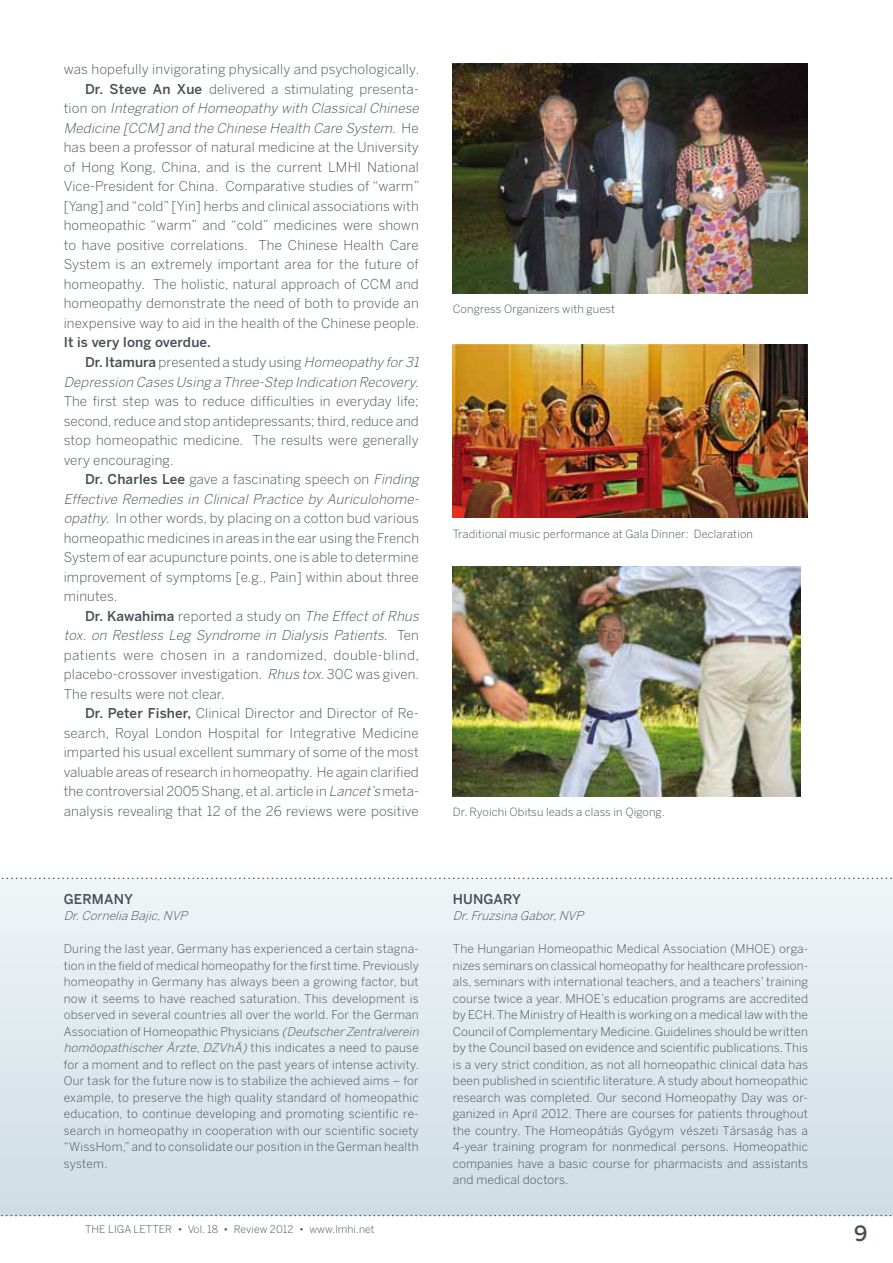
<style>
.page{position:relative;width:893px;height:1263px;background:#fff}
.page>*{position:absolute;margin:0;border:0;box-sizing:border-box;transform-origin:0 0}
.t1{font:500 21px "Benton Sans";color:#445052}
.t2{font:300 13.5px/19.5px "Benton Sans";letter-spacing:.01em;color:#445153;text-align:justify}
.t3{font:italic 300 13.5px "Benton Sans";color:#445153}
.t4{font:500 13.5px "Benton Sans";letter-spacing:.01em;color:#445153}
.t5{font:500 13.5px "Benton Sans";letter-spacing:.01em;color:#445052}
.t6{font:300 12px/16.5px "Benton Sans";letter-spacing:.02em;color:#445153;text-align:justify}
.t7{font:italic 300 12px "Benton Sans";color:#445153}
.t8{font:300 11.25px "Benton Sans";letter-spacing:.01em;color:#445153}
.t9{font:300 10.5px "Benton Sans";letter-spacing:.01em;color:#445153}
.s1{font-weight:500}
.s2{font-style:italic}
</style>
<div class="page">
<div style="left:0;top:878px;width:893px;height:337px;background:linear-gradient(to bottom,#f0f5f7,#cedde5)"></div>
<svg style="left:0;top:1215px;width:893px;height:1px"></svg>
<svg style="left:0;top:878px;width:893px;height:1px"></svg>
<img style="left:453px;top:64px;width:355px;height:229px">
<img style="left:453px;top:344px;width:355px;height:174px">
<img style="left:453px;top:566px;width:347px;height:230px">
<p class="t2" style="left:64px;top:60px;width:360px;text-align:right">was hopefully invigorating physically and psychologically.<br><span class="s1">Dr. Steve An Xue</span> delivered a stimulating presenta-<br>t i o n o n <span class="s2">Integration ofHomeopathy with ClassicalChinese Medicine [CCM]and the Chinese Health Care System.</span> H e has been a professor of natural medicine at the University of Hong Kong, China, and is the current LMHI National Vice-President for China. Comparative studies of “warm” [Yang] and “cold” [Yin] herbs and clinical associations with homeopathic “warm” and “cold” medicines were shown to have positive correlations. The Chinese Health Care System is an extremely important area for the future of homeopathy. The holistic, natural approach of CCM and homeopathy demonstrate the need of both to provide an inexpensive way to aid in the health of the Chinese people.</p>
<p class="t4" style="left:64px;top:334px;width:149px">It is very long overdue.</p>
<p class="t2" style="left:85px;top:352px;width:339px"><span class="s1">Dr. Itamura</span> presented a study using <span class="s2">Homeopathy for31</span></p>
<p class="t3" style="left:64px;top:374px;width:360px">Depression Cases Using a Three-Step Indication Recovery.</p>
<p class="t2" style="left:64px;top:391px;width:357px">The first step was to reduce difficulties in everyday life; second, reduce and stop antidepressants; third, reduce and stop homeopathic medicine. The results were generally very encouraging.</p>
<p class="t2" style="left:64px;top:469px;width:360px;text-align:left;text-indent:21px"><span class="s1">Dr. Charles Lee</span> gave a fascinating speech on <span class="s2">Finding Effective Remedies in Clinical Practice by Auriculohome&shy;opathy.</span> In other words, by placing on a cotton bud various homeopathic medicines in areas in the ear using the French System of ear acupuncture points, one is able to determine improvement of symptoms [e.g., Pain] within about three minutes.</p>
<p class="t2" style="left:64px;top:606px;width:360px;text-align:left;text-indent:21px"><span class="s1">Dr. Kawahima</span> reported a study on <span class="s2">The EffectofRhus tox. on Restless Leg Syndrome in Dialysis Patients.</span> Te n patients were chosen in a randomized, double-blind, placebo-crossover investigation. <span class="s2">Rhus tox.</span>30C was given.<br>The results were not clear.</p>
<p class="t2" style="left:64px;top:703px;width:357px;text-indent:21px"><span class="s1">Dr. Peter Fisher,</span> Clinical Director and Director of Re&shy;search, Royal London Hospital for Integrative Medicine imparted his usual excellent summary of some of the most valuable areas of research in homeopathy. He again clarified the controversial 2005 Shang, et al. article in <span class="s2">Lancet’s</span> meta&shy;analysis revealing that 12 of the 26 reviews were positive</p>
<p class="t5" style="left:64px;top:891px;width:11px">Germany</p>
<p class="t7" style="left:64px;top:909px;width:129px">Dr.CorneliaBajic,NVP</p>
<p class="t6" style="left:64px;top:940px;width:359px;text-align:left">During the last year, Germany has experienced a certain stagna&shy;tion in the field of medical homeopathy for the first time. Previously homeopathy in Germany has always been a growing factor, but now it seems to have reached saturation. This development is observed in several countries all over the world. For the German Association of Homeopathic Physicians <span class="s2">(DeutscherZentralverein homöopathischer Ärzte,DZVhÄ)</span> t h i s i n d i c a t e s a n e e d t o p a u s e for a moment and to reflect on the past years of intense activity.<br>Our task for the future now is to stabilize the achieved aims – for example, to preserve the high quality standard of homeopathic education, to continue developing and promoting scientific re&shy;search in homeopathy in cooperation with our scientific society “WissHom,” and to consolidate our position in the German health system.</p>
<p class="t8" style="left:453px;top:302px;width:164px">Congress Organizers with guest</p>
<p class="t8" style="left:453px;top:527px;width:302px">Traditional music performance at Gala Dinner: Declaration</p>
<p class="t8" style="left:453px;top:805px;width:214px">Dr. Ryoichi Obitsu leads a class in Qigong.</p>
<p class="t5" style="left:453px;top:891px;width:51px">Hungary</p>
<p class="t7" style="left:453px;top:909px;width:136px">Dr.FruzsinaGabor,NVP</p>
<p class="t6" style="left:453px;top:940px;width:357px">The Hungarian Homeopathic Medical Association (MHOE) orga&shy;nizes seminars on classical homeopathy for healthcare profession&shy;als, seminars with international teachers, and a teachers’ training course twice a year. MHOE’s education programs are accredited by ECH. The Ministry of Health is working on a medical law with the Council of Complementary Medicine. Guidelines should be written by the Council based on evidence and scientific publications. This is a very strict condition, as not all homeopathic clinical data has been published in scientific literature. A study about homeopathic research was completed. Our second Homeopathy Day was or&shy;ganized in April 2012. There are courses for patients throughout the country. The Homeopátiás Gyógyművészeti Társaság has a 4-year training program for nonmedical persons. Homeopathic companies have a basic course for pharmacists and assistants and medical doctors.</p>
<p class="t9" style="left:85px;top:1223px;width:291px">THE LIGA LETTER • Vol. 18 • Review 2012 • www.lmhi.net</p>
<h1 class="t1" style="left:854px;top:1221px;width:15px">9</h1>
</div>
